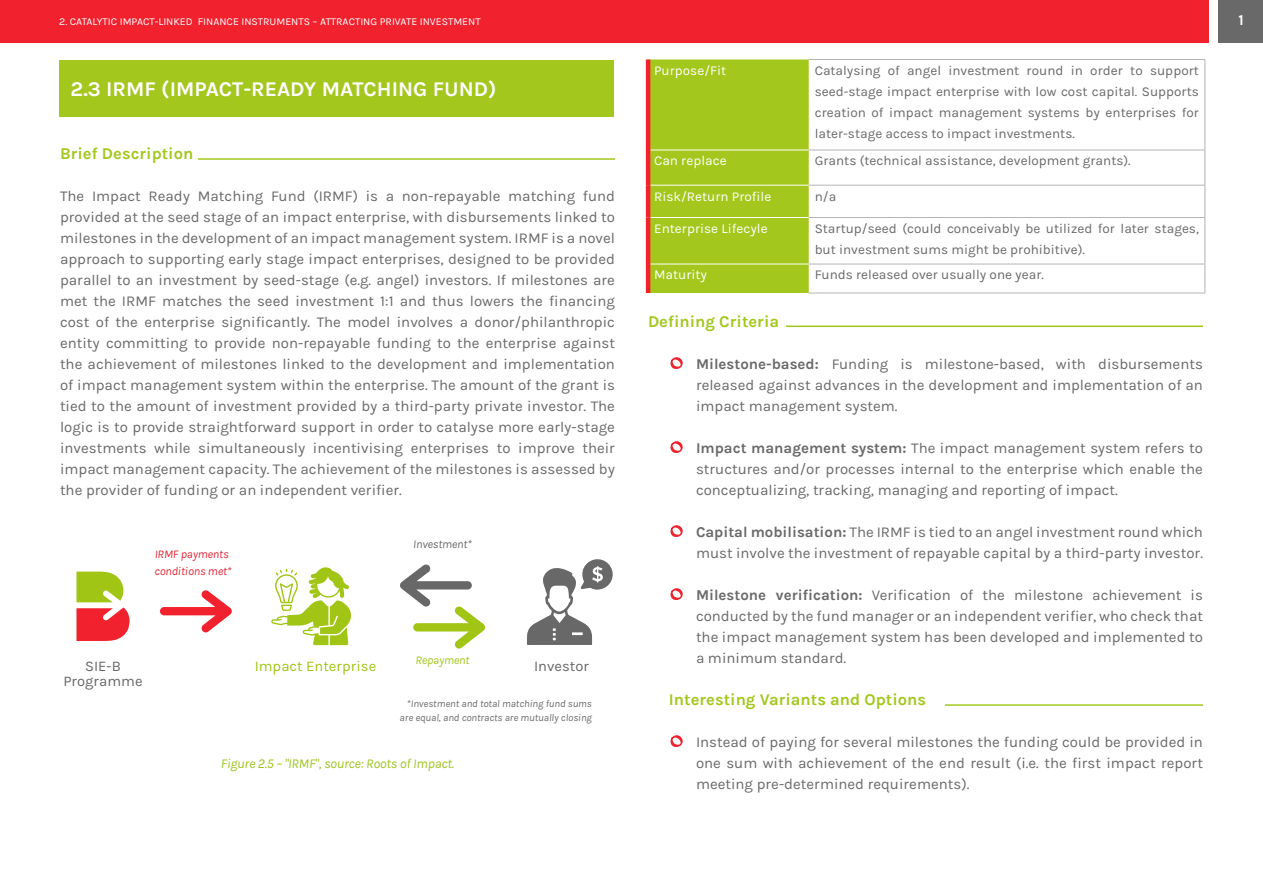
<style>
.page{position:relative;width:1263px;height:893px;background:#fff}
.page>*{position:absolute;margin:0;border:0;box-sizing:border-box;transform-origin:0 0}
.t1{font:700 21px "Karla";color:#fff}
.t2{font:700 16.5px "Karla";color:#a3c71c}
.t3{font:15px/21px "Karla";color:#696969;text-align:justify}
.t4{font:700 15px "Karla";color:#fff}
.t5{font:14.7px/15.6px "Karla";color:#696868;text-align:center}
.t6{font:14.7px "Karla";color:#a1c515}
.t7{font:13.5px/21px "Karla";color:#696969;text-align:justify}
.t8{font:13.5px "Karla";color:#fff}
.t9{font:italic 13.5px "Karla";letter-spacing:-.01em;color:#9cc41c}
.t10{font:italic 11.85px/17px "Karla";letter-spacing:-.01em;color:#e62433}
.t11{font:italic 11.85px "Karla";letter-spacing:-.01em;color:#696868}
.t12{font:italic 11.85px "Karla";letter-spacing:-.01em;color:#a1c515}
.t13{font:10.5px "Karla";color:#fff}
.t14{font:italic 10.35px/13.5px "Karla";color:#696868;text-align:right}
.s1{font-weight:700}
</style>
<div class="page">
<div style="left:1218px;top:0;width:45px;height:43px;background:#696969"></div>
<div style="left:650px;top:60px;width:159px;height:233px;background:#a3c71c"></div>
<hr style="left:650px;top:150px;width:159px;height:1px;background:#fff">
<hr style="left:650px;top:185px;width:159px;height:1px;background:#fff">
<hr style="left:650px;top:217px;width:159px;height:1px;background:#fff">
<hr style="left:650px;top:264px;width:159px;height:1px;background:#fff">
<hr style="left:809px;top:59px;width:396px;height:1px;background:#b3b3b3">
<hr style="left:809px;top:150px;width:396px;height:1px;background:#b3b3b3">
<hr style="left:809px;top:185px;width:396px;height:1px;background:#b3b3b3">
<hr style="left:809px;top:217px;width:396px;height:1px;background:#b3b3b3">
<hr style="left:809px;top:264px;width:396px;height:1px;background:#b3b3b3">
<hr style="left:809px;top:293px;width:396px;height:1px;background:#b3b3b3">
<hr style="left:1205px;top:60px;width:1px;height:90px;background:#b3b3b3">
<hr style="left:1205px;top:150px;width:1px;height:35px;background:#b3b3b3">
<hr style="left:1205px;top:185px;width:1px;height:32px;background:#b3b3b3">
<hr style="left:1205px;top:218px;width:1px;height:46px;background:#b3b3b3">
<svg style="left:1205px;top:264px;width:1px;height:29px"></svg>
<hr style="left:646px;top:60px;width:4px;height:90px;background:#f2212e">
<hr style="left:646px;top:150px;width:4px;height:35px;background:#f2212e">
<hr style="left:646px;top:185px;width:4px;height:33px;background:#f2212e">
<hr style="left:646px;top:218px;width:4px;height:46px;background:#f2212e">
<hr style="left:646px;top:264px;width:4px;height:29px;background:#f2212e">
<svg style="left:670px;top:357px;width:13px;height:12px"></svg>
<svg style="left:670px;top:441px;width:13px;height:12px"></svg>
<svg style="left:670px;top:525px;width:13px;height:12px"></svg>
<svg style="left:670px;top:588px;width:13px;height:12px"></svg>
<svg style="left:670px;top:735px;width:13px;height:12px"></svg>
<div style="left:59px;top:61px;width:555px;height:56px;background:#a3c71c"></div>
<div style="left:0;top:0;width:1209px;height:43px;background:#f2212e"></div>
<hr style="left:198px;top:158px;width:417px;height:2px;background:#a3c71c">
<svg style="left:76px;top:572px;width:54px;height:69px"></svg>
<svg style="left:271px;top:567px;width:80px;height:78px"></svg>
<svg style="left:527px;top:559px;width:86px;height:86px"></svg>
<svg style="left:400px;top:564px;width:85px;height:85px"></svg>
<svg style="left:160px;top:590px;width:72px;height:42px"></svg>
<hr style="left:786px;top:326px;width:417px;height:1px;background:#a3c71c">
<hr style="left:945px;top:704px;width:258px;height:2px;background:#a3c71c">
<p class="t13" style="left:59px;top:16px;width:423px">2. CATALYTIC IMPACT-LINKED FINANCE INSTRUMENTS – ATTRACTING PRIVATE INVESTMENT</p>
<p class="t1" style="left:71px;top:77px;width:427px">2.3 IRMF (IMPACT-READY MATCHING FUND)</p>
<p class="t2" style="left:60px;top:144px;width:135px">Brief Description</p>
<p class="t3" style="left:60px;top:186px;width:556px">The Impact Ready Matching Fund (IRMF) is a non-repayable matching fund provided at the seed stage of an impact enterprise, with disbursements linked to milestones in the development of an impact management system. IRMF is a novel approach to supporting early stage impact enterprises, designed to be provided parallel to an investment by seed-stage (e.g. angel) investors. If milestones are met the IRMF matches the seed investment 1:1 and thus lowers the financing cost of the enterprise significantly. The model involves a donor/philanthropic entity committing to provide non-repayable funding to the enterprise against the achievement of milestones linked to the development and implementation of impact management system within the enterprise. The amount of the grant is tied to the amount of investment provided by a third-party private investor. The logic is to provide straightforward support in order to catalyse more early-stage investments while simultaneously incentivising enterprises to improve their impact management capacity. The achievement of the milestones is assessed by the provider of funding or an independent verifier.</p>
<p class="t10" style="left:154px;top:546px;width:78px">IRMF payments conditions met*</p>
<p class="t11" style="left:413px;top:537px;width:60px">Investment*</p>
<p class="t5" style="left:63px;top:658px;width:81px">SIE-B<br>Programme</p>
<p class="t12" style="left:415px;top:654px;width:56px">Repayment</p>
<p class="t14" style="left:400px;top:697px;width:194px">*Investment and total matching fund sums are equal, and contracts are mutually closing</p>
<p class="t6" style="left:255px;top:658px;width:123px">Impact Enterprise</p>
<p class="t5" style="left:534px;top:658px;width:56px">Investor</p>
<p class="t9" style="left:221px;top:756px;width:235px">Figure 2.5 – "IRMF", source: Roots of Impact.</p>
<p class="t8" style="left:654px;top:63px;width:74px">Purpose/Fit</p>
<p class="t7" style="left:815px;top:60px;width:386px">Catalysing of angel investment round in order to support seed-stage impact enterprise with low cost capital. Supports creation of impact management systems by enterprises for later-stage access to impact investments.</p>
<p class="t8" style="left:654px;top:154px;width:74px">Can replace</p>
<p class="t7" style="left:815px;top:151px;width:317px">Grants (technical assistance, development grants).</p>
<p class="t8" style="left:654px;top:189px;width:119px">Risk/Return Profile</p>
<p class="t7" style="left:815px;top:186px;width:23px">n/a</p>
<p class="t8" style="left:654px;top:221px;width:115px">Enterprise Lifecyle</p>
<p class="t7" style="left:815px;top:218px;width:386px">Startup/seed (could conceivably be utilized for later stages, but investment sums might be prohibitive).</p>
<p class="t8" style="left:654px;top:268px;width:55px">Maturity</p>
<p class="t7" style="left:815px;top:265px;width:231px">Funds released over usually one year.</p>
<p class="t2" style="left:648px;top:312px;width:133px">Defining Criteria</p>
<p class="t3" style="left:696px;top:354px;width:508px"><span class="s1">Milestone-based:</span> Funding is milestone-based, with disbursements released against advances in the development and implementation of an impact management system.</p>
<p class="t3" style="left:696px;top:438px;width:508px"><span class="s1">Impact management system:</span> The impact management system refers to structures and/or processes internal to the enterprise which enable the conceptualizing, tracking, managing and reporting of impact.</p>
<p class="t3" style="left:696px;top:522px;width:508px"><span class="s1">Capital mobilisation:</span> The IRMF is tied to an angel investment round which must involve the investment of repayable capital by a third-party investor.</p>
<p class="t3" style="left:696px;top:585px;width:508px"><span class="s1">Milestone verification:</span> Verification of the milestone achievement is conducted by the fund manager or an independent verifier, who check that the impact management system has been developed and implemented to a minimum standard.</p>
<p class="t2" style="left:669px;top:690px;width:259px">Interesting Variants and Options</p>
<p class="t3" style="left:696px;top:732px;width:508px">Instead of paying for several milestones the funding could be provided in one sum with achievement of the end result (i.e. the first impact report meeting pre-determined requirements).</p>
<p class="t4" style="left:1238px;top:12px;width:7px">1</p>
</div>
